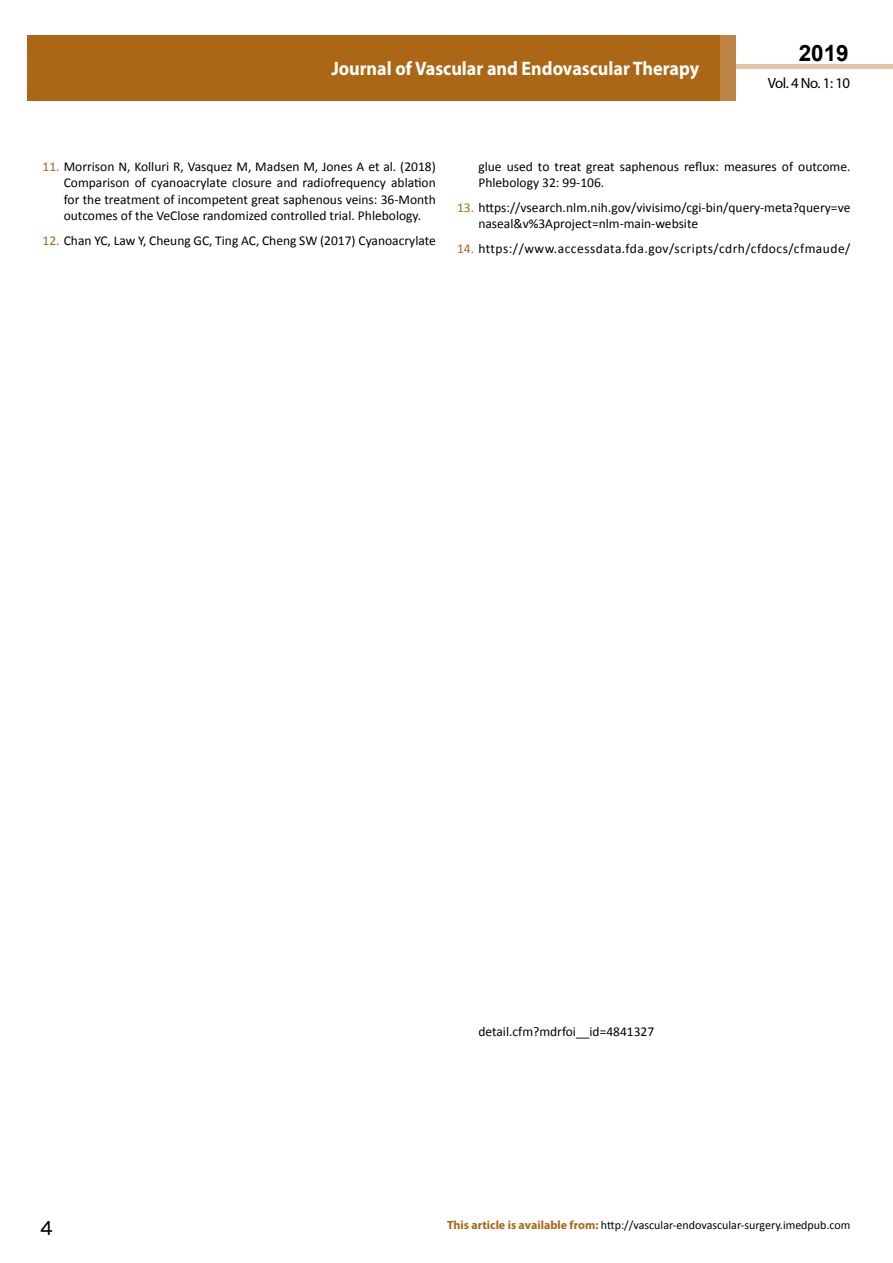
<style>
.page{position:relative;width:893px;height:1263px;background:#fff}
.page>*{position:absolute;margin:0;border:0;box-sizing:border-box;transform-origin:0 0}
.t1{font:25.5px "Tunga";color:#000}
.t2{font:700 22.5px "Arial";color:#000}
.t3{font:700 19.5px "Myriad Pro";color:#fff;scale:.93 1}
.t4{font:14.85px "Myriad Pro";letter-spacing:-.03em;color:#000}
.t5{font:13.5px/16.2px "Calibri";color:#000}
.t6{font:13.5px "Calibri";letter-spacing:.035em;color:#000}
.t7{font:12px "Calibri";color:#000}
.s1{color:#ab6715}
.s2{font-family:"Myriad Pro";font-weight:700;color:#ab6715}
</style>
<div class="page">
<hr style="left:736px;top:65px;width:157px;height:4px;background:#e2c5a5">
<div style="left:27px;top:35px;width:694px;height:66px;background:#ab6715"></div>
<div style="left:720px;top:35px;width:16px;height:66px;background:#be8545"></div>
<h3 class="t3" style="left:331px;top:56px;width:397px">Journal of Vascular and Endovascular Therapy</h3>
<h2 class="t2" style="left:799px;top:38px;width:52px">2019</h2>
<p class="t4" style="left:768px;top:74px;width:84px">Vol. 4 No. 1: 10</p>
<p class="t5" style="left:64px;top:159px;width:374px;text-align:justify;text-indent:-21px"><span class="s1">11.</span> Morrison N, Kolluri R, Vasquez M, Madsen M, Jones A et al. (2018)<br>Comparison of cyanoacrylate closure and radiofrequency ablation for the treatment of incompetent great saphenous veins: 36-Month outcomes of the VeClose randomized controlled trial. Phlebology.</p>
<p class="t5" style="left:43px;top:232px;width:395px"><span class="s1">12.</span> Chan YC, Law Y, Cheung GC, Ting AC, Cheng SW (2017) Cyanoacrylate</p>
<p class="t5" style="left:478px;top:159px;width:374px">glue used to treat great saphenous reflux: measures of outcome.<br>Phlebology 32: 99-106.</p>
<p class="t5" style="left:478px;top:200px;width:374px;text-indent:-21px"><span class="s1">13.</span> https://vsearch.nlm.nih.gov/vivisimo/cgi-bin/query-meta?query=ve naseal&amp;v%3Aproject=nlm-main-website</p>
<p class="t6" style="left:457px;top:240px;width:395px"><span class="s1">14.</span> https://www.accessdata.fda.gov/scripts/cdrh/cfdocs/cfmaude/</p>
<p class="t5" style="left:478px;top:1023px;width:177px">detail.cfm?mdrfoi__id=4841327</p>
<h1 class="t1" style="left:40px;top:1211px;width:15px">4</h1>
<p class="t7" style="left:447px;top:1217px;width:405px"><span class="s2">This article is available from:</span> http://vascular-endovascular-surgery.imedpub.com</p>
</div>
